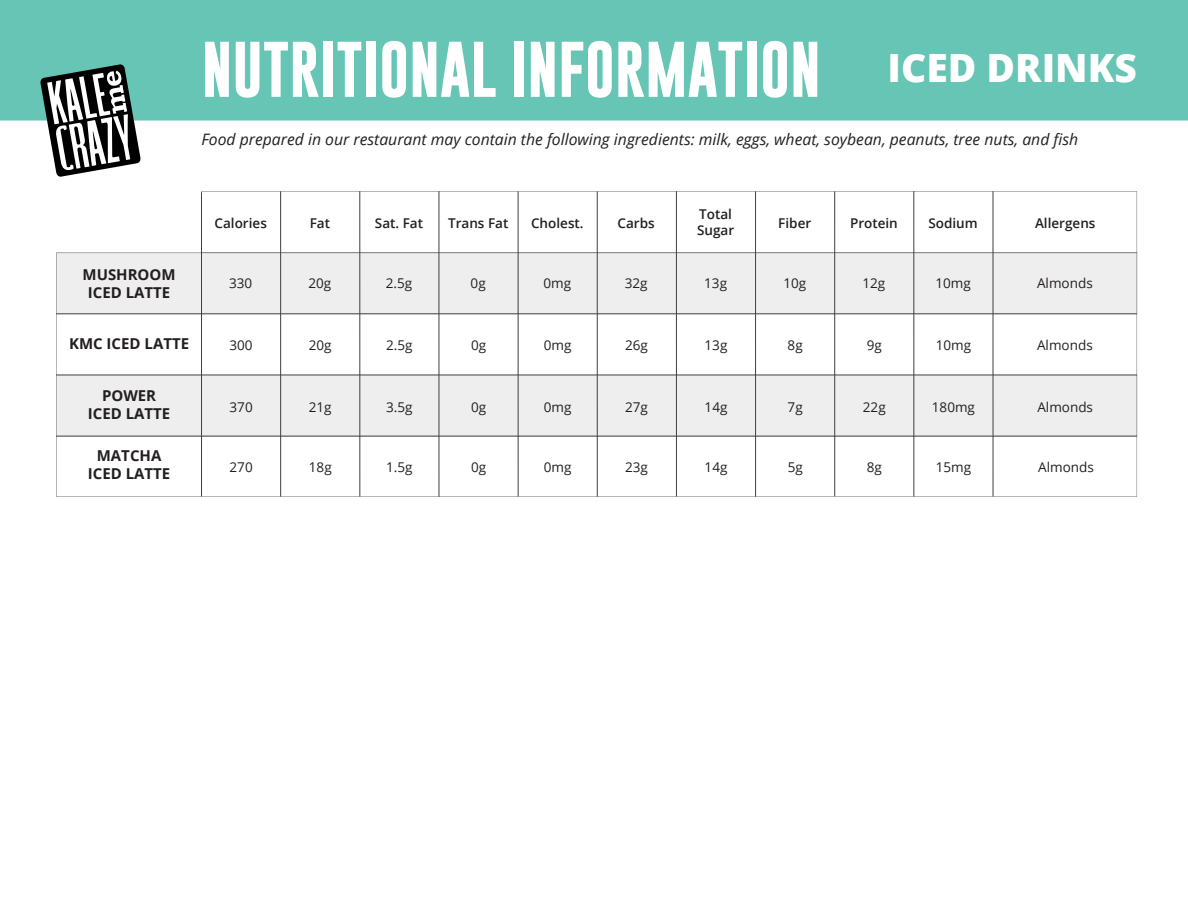
<style>
.page{position:relative;width:1188px;height:918px;background:#fff}
.page>*{position:absolute;margin:0;border:0;box-sizing:border-box;transform-origin:0 0}
.t1{font:700 56.4px "Gobold";color:#fff}
.t2{font:italic 15.75px "Open Sans";color:#231f20}
.t3{font:700 15px/18px "Open Sans";color:#231f20;text-align:center}
.t4{font:13.5px "Open Sans";color:#231f20}
.t5{font:600 13.5px/16.2px "Open Sans";color:#231f20}
</style>
<div class="page">
<div style="left:0;top:0;width:1188px;height:121px;background:#66c5b4"></div>
<svg style="left:40px;top:64px;width:101px;height:113px"></svg>
<svg style="left:56px;top:253px;width:1081px;height:244px;fill:#eee"></svg>
<hr style="left:201px;top:192px;width:1px;height:304px;background:#403d44">
<hr style="left:280px;top:191px;width:1px;height:306px;background:#403d44">
<hr style="left:360px;top:191px;width:1px;height:306px;background:#403d44">
<hr style="left:439px;top:191px;width:1px;height:306px;background:#403d44">
<hr style="left:518px;top:191px;width:1px;height:305px;background:#403d44">
<hr style="left:597px;top:191px;width:1px;height:306px;background:#403d44">
<hr style="left:676px;top:191px;width:1px;height:305px;background:#403d44">
<hr style="left:755px;top:191px;width:1px;height:306px;background:#403d44">
<hr style="left:834px;top:191px;width:1px;height:305px;background:#403d44">
<hr style="left:914px;top:191px;width:1px;height:305px;background:#403d44">
<hr style="left:993px;top:191px;width:1px;height:305px;background:#403d44">
<hr style="left:56px;top:314px;width:1081px;height:1px;background:#403d44">
<hr style="left:56px;top:375px;width:1081px;height:1px;background:#403d44">
<hr style="left:56px;top:436px;width:1081px;height:1px;background:#403d44">
<svg style="left:201px;top:191px;width:936px;height:62px"></svg>
<h1 class="t1" style="left:202px;top:33px;width:937px">NUTRITIONAL INFORMATION <sup>ICED</sup> <sup>DRINKS</sup></h1>
<p class="t2" style="left:202px;top:128px;width:878px">Food prepared in our restaurant may contain the following ingredients: milk, eggs, wheat, soybean, peanuts, tree nuts, and fish</p>
<p class="t3" style="left:83px;top:265px;width:95px">MUSHROOM<br>ICED LATTE</p>
<p class="t3" style="left:69px;top:334px;width:122px">KMC ICED LATTE</p>
<p class="t3" style="left:88px;top:387px;width:84px">POWER<br>ICED LATTE</p>
<p class="t3" style="left:88px;top:446px;width:84px">MATCHA<br>ICED LATTE</p>
<p class="t5" style="left:215px;top:215px;width:54px">Calories</p>
<p class="t5" style="left:310px;top:215px;width:22px">Fat</p>
<p class="t5" style="left:375px;top:215px;width:50px">Sat. Fat</p>
<p class="t5" style="left:448px;top:215px;width:62px">Trans Fat</p>
<p class="t5" style="left:531px;top:215px;width:54px">Cholest.</p>
<p class="t5" style="left:618px;top:215px;width:39px">Carbs</p>
<p class="t5" style="left:697px;top:205px;width:39px">Total<br>Sugar</p>
<p class="t5" style="left:778px;top:215px;width:34px">Fiber</p>
<p class="t5" style="left:850px;top:215px;width:49px">Protein</p>
<p class="t5" style="left:928px;top:215px;width:51px">Sodium</p>
<p class="t4" style="left:229px;top:274px;width:25px">330</p>
<p class="t4" style="left:308px;top:274px;width:24px">20g</p>
<p class="t4" style="left:386px;top:274px;width:28px">2.5g</p>
<p class="t4" style="left:471px;top:274px;width:17px">0g</p>
<p class="t4" style="left:544px;top:274px;width:29px">0mg</p>
<p class="t4" style="left:625px;top:274px;width:24px">32g</p>
<p class="t4" style="left:704px;top:274px;width:24px">13g</p>
<p class="t4" style="left:783px;top:274px;width:24px">10g</p>
<p class="t4" style="left:863px;top:274px;width:24px">12g</p>
<p class="t4" style="left:935px;top:274px;width:37px">10mg</p>
<p class="t4" style="left:230px;top:336px;width:25px">300</p>
<p class="t4" style="left:309px;top:336px;width:24px">20g</p>
<p class="t4" style="left:386px;top:336px;width:28px">2.5g</p>
<p class="t4" style="left:471px;top:336px;width:17px">0g</p>
<p class="t4" style="left:544px;top:336px;width:29px">0mg</p>
<p class="t4" style="left:625px;top:336px;width:24px">26g</p>
<p class="t4" style="left:705px;top:336px;width:24px">13g</p>
<p class="t4" style="left:788px;top:336px;width:17px">8g</p>
<p class="t4" style="left:867px;top:336px;width:17px">9g</p>
<p class="t4" style="left:936px;top:336px;width:37px">10mg</p>
<p class="t4" style="left:230px;top:398px;width:25px">370</p>
<p class="t4" style="left:309px;top:398px;width:24px">21g</p>
<p class="t4" style="left:386px;top:398px;width:28px">3.5g</p>
<p class="t4" style="left:471px;top:398px;width:17px">0g</p>
<p class="t4" style="left:544px;top:398px;width:29px">0mg</p>
<p class="t4" style="left:625px;top:398px;width:24px">27g</p>
<p class="t4" style="left:705px;top:398px;width:24px">14g</p>
<p class="t4" style="left:788px;top:398px;width:17px">7g</p>
<p class="t4" style="left:863px;top:398px;width:24px">22g</p>
<p class="t4" style="left:932px;top:398px;width:45px">180mg</p>
<p class="t4" style="left:230px;top:458px;width:25px">270</p>
<p class="t4" style="left:309px;top:458px;width:24px">18g</p>
<p class="t4" style="left:386px;top:458px;width:28px">1.5g</p>
<p class="t4" style="left:471px;top:458px;width:17px">0g</p>
<p class="t4" style="left:544px;top:458px;width:29px">0mg</p>
<p class="t4" style="left:625px;top:458px;width:24px">23g</p>
<p class="t4" style="left:705px;top:458px;width:24px">14g</p>
<p class="t4" style="left:788px;top:458px;width:17px">5g</p>
<p class="t4" style="left:867px;top:458px;width:17px">8g</p>
<p class="t4" style="left:936px;top:458px;width:37px">15mg</p>
<p class="t5" style="left:1035px;top:215px;width:62px">Allergens</p>
<p class="t4" style="left:1037px;top:274px;width:57px">Almonds</p>
<p class="t4" style="left:1037px;top:336px;width:57px">Almonds</p>
<p class="t4" style="left:1037px;top:398px;width:57px">Almonds</p>
<p class="t4" style="left:1038px;top:458px;width:57px">Almonds</p>
</div>
